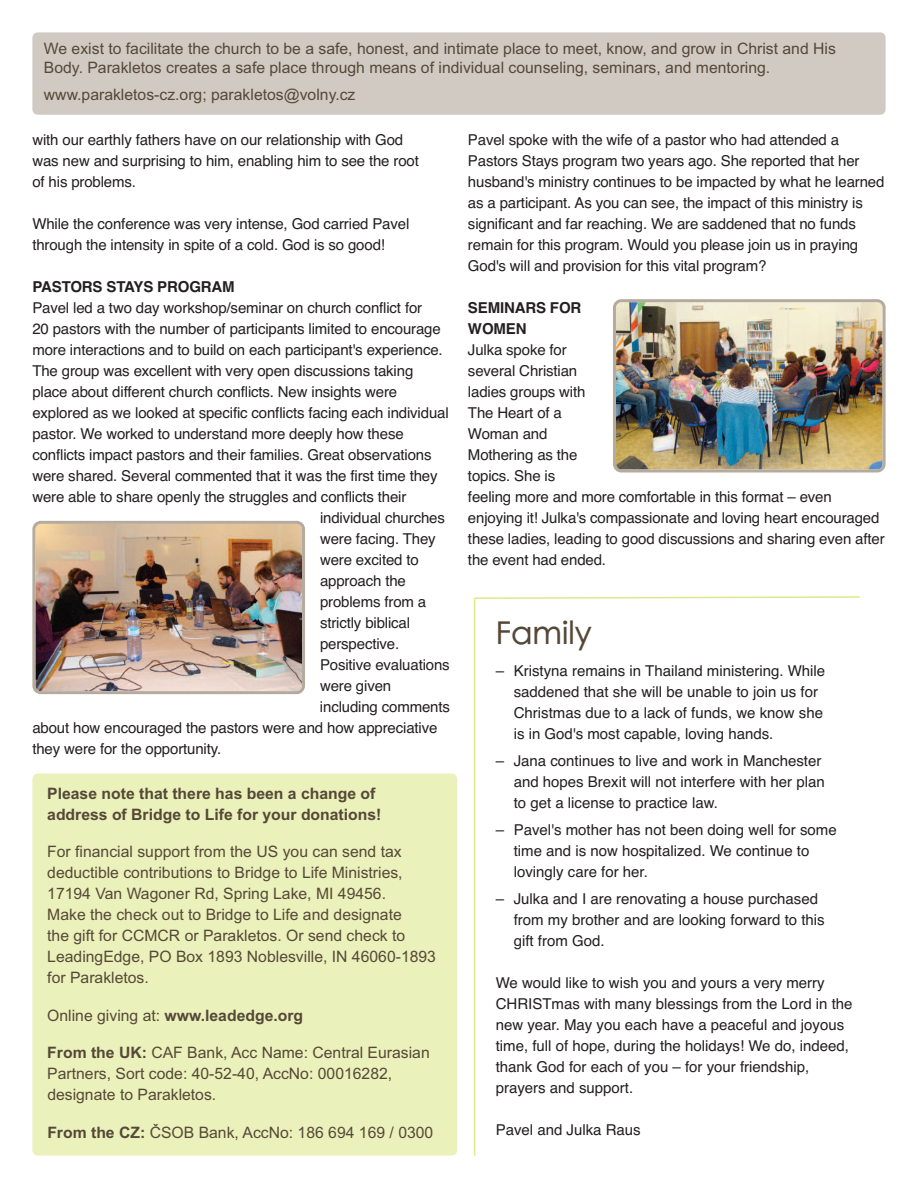
<style>
.page{position:relative;width:918px;height:1188px;background:#fff}
.page>*{position:absolute;margin:0;border:0;box-sizing:border-box;transform-origin:0 0}
.t1{font:500 31.5px "ST Heiti TC";color:#564838}
.t2{font:15.75px/21px "Arial";color:#564838}
.t3{font:700 15.75px/21px "Arial";color:#564838}
.t4{font:15px/21px "Helvetica";letter-spacing:-.01em;color:#231f20}
.t5{font:700 15px/21px "Helvetica";letter-spacing:-.01em;color:#231f20}
.s1{font-weight:400}
.s2{font-weight:700}
</style>
<div class="page">
<div style="left:32px;top:774px;width:425px;height:382px;background:#ebf1ba"></div>
<div style="left:32px;top:32px;width:854px;height:83px;background:#d1cac2"></div>
<svg style="left:473px;top:596px;width:387px;height:4px"></svg>
<hr style="left:474px;top:598px;width:1px;height:558px;background:#e0e789">
<img style="left:613px;top:299px;width:273px;height:173px">
<img style="left:32px;top:521px;width:273px;height:173px">
<p class="t2" style="left:44px;top:39px;width:794px;line-height:18.9px">We exist to facilitate the church to be a safe, honest, and intimate place to meet, know, and grow in Christ and His<br>Body. Parakletos creates a safe place through means of individual counseling, seminars, and mentoring.</p>
<p class="t2" style="left:44px;top:84px;width:313px">www.parakletos-cz.org; parakletos@volny.cz</p>
<p class="t4" style="left:32px;top:130px;width:388px">with our earthly fathers have on our relationship with God was new and surprising to him, enabling him to see the root of his problems.</p>
<p class="t4" style="left:32px;top:214px;width:378px">While the conference was very intense, God carried Pavel through the intensity in spite of a cold. God is so good!</p>
<p class="t5" style="left:32px;top:277px;width:204px">PASTORS STAYS PROGRAM</p>
<p class="t4" style="left:32px;top:298px;width:391px">Pavel led a two day workshop/seminar on church conflict for</p>
<p class="t4" style="left:32px;top:319px;width:410px">20 pastors with the number of participants limited to encourage</p>
<p class="t4" style="left:32px;top:340px;width:412px">more interactions and to build on each participant's experience.</p>
<p class="t4" style="left:32px;top:361px;width:382px">The group was excellent with very open discussions taking</p>
<p class="t4" style="left:32px;top:382px;width:366px">place about different church conflicts. New insights were</p>
<p class="t4" style="left:32px;top:403px;width:418px">explored as we looked at specific conflicts facing each individual</p>
<p class="t4" style="left:32px;top:424px;width:373px">pastor. We worked to understand more deeply how these</p>
<p class="t4" style="left:32px;top:445px;width:401px">conflicts impact pastors and their families. Great observations</p>
<p class="t4" style="left:32px;top:466px;width:407px">were shared. Several commented that it was the first time they</p>
<p class="t4" style="left:32px;top:487px;width:376px">were able to share openly the struggles and conflicts their</p>
<p class="t4" style="left:320px;top:508px;width:126px">individual churches</p>
<p class="t4" style="left:320px;top:529px;width:117px">were facing. They</p>
<p class="t4" style="left:320px;top:550px;width:100px">were excited to</p>
<p class="t4" style="left:320px;top:571px;width:87px">approach the</p>
<p class="t4" style="left:320px;top:592px;width:108px">problems from a</p>
<p class="t4" style="left:320px;top:613px;width:92px">strictly biblical</p>
<p class="t4" style="left:320px;top:634px;width:81px">perspective.</p>
<p class="t4" style="left:320px;top:655px;width:131px">Positive evaluations</p>
<p class="t4" style="left:320px;top:676px;width:73px">were given</p>
<p class="t4" style="left:320px;top:697px;width:132px">including comments</p>
<p class="t4" style="left:32px;top:718px;width:407px">about how encouraged the pastors were and how appreciative</p>
<p class="t4" style="left:32px;top:739px;width:190px">they were for the opportunity.</p>
<p class="t3" style="left:47px;top:783px;width:336px">Please note that there has been a change of address of Bridge to Life for your donations!</p>
<p class="t2" style="left:47px;top:841px;width:390px">For financial support from the US you can send tax deductible contributions to Bridge to Life Ministries, 17194 Van Wagoner Rd, Spring Lake, MI 49456.<br>Make the check out to Bridge to Life and designate<br>the gift for CCMCR or Parakletos. Or send check to LeadingEdge, PO Box 1893 Noblesville, IN 46060-1893 for Parakletos.</p>
<p class="t3" style="left:47px;top:1005px;width:257px"><span class="s1">Online giving at:</span> www.leadedge.org</p>
<p class="t2" style="left:47px;top:1042px;width:384px"><span class="s2">From the UK:</span> CAF Bank, Acc Name: Central Eurasian<br>Partners, Sort code: 40-52-40, AccNo: 00016282, designate to Parakletos.</p>
<p class="t2" style="left:47px;top:1122px;width:388px"><span class="s2">From the CZ:</span> ČSOB Bank, AccNo: 186 694 169 / 0300</p>
<p class="t4" style="left:468px;top:130px;width:418px">Pavel spoke with the wife of a pastor who had attended a Pastors Stays program two years ago. She reported that her husband's ministry continues to be impacted by what he learned as a participant. As you can see, the impact of this ministry is significant and far reaching. We are saddened that no funds remain for this program. Would you please join us in praying God's will and provision for this vital program?</p>
<p class="t5" style="left:468px;top:298px;width:115px">SEMINARS FOR<br>WOMEN</p>
<p class="t4" style="left:468px;top:340px;width:418px">Julka spoke for<br>several Christian<br>ladies groups with<br>The Heart of a<br>Woman and<br>Mothering as the<br>topics. She is<br>feeling more and more comfortable in this format – even enjoying it! Julka's compassionate and loving heart encouraged these ladies, leading to good discussions and sharing even after the event had ended.</p>
<h1 class="t1" style="left:496px;top:619px;width:97px">Family</h1>
<p class="t4" style="left:514px;top:661px;width:313px;text-indent:-18px">– Kristyna remains in Thailand ministering. While saddened that she will be unable to join us for Christmas due to a lack of funds, we know she is in God's most capable, loving hands.</p>
<p class="t4" style="left:514px;top:751px;width:312px;text-indent:-18px">– Jana continues to live and work in Manchester and hopes Brexit will not interfere with her plan to get a license to practice law.</p>
<p class="t4" style="left:514px;top:820px;width:325px;text-indent:-18px">– Pavel's mother has not been doing well for some time and is now hospitalized. We continue to lovingly care for her.</p>
<p class="t4" style="left:514px;top:889px;width:312px;text-indent:-18px">– Julka and I are renovating a house purchased from my brother and are looking forward to this gift from God.</p>
<p class="t4" style="left:496px;top:973px;width:358px">We would like to wish you and yours a very merry CHRISTmas with many blessings from the Lord in the new year. May you each have a peaceful and joyous time, full of hope, during the holidays! We do, indeed, thank God for each of you – for your friendship, prayers and support.</p>
<p class="t4" style="left:496px;top:1120px;width:147px">Pavel and Julka Raus</p>
</div>
